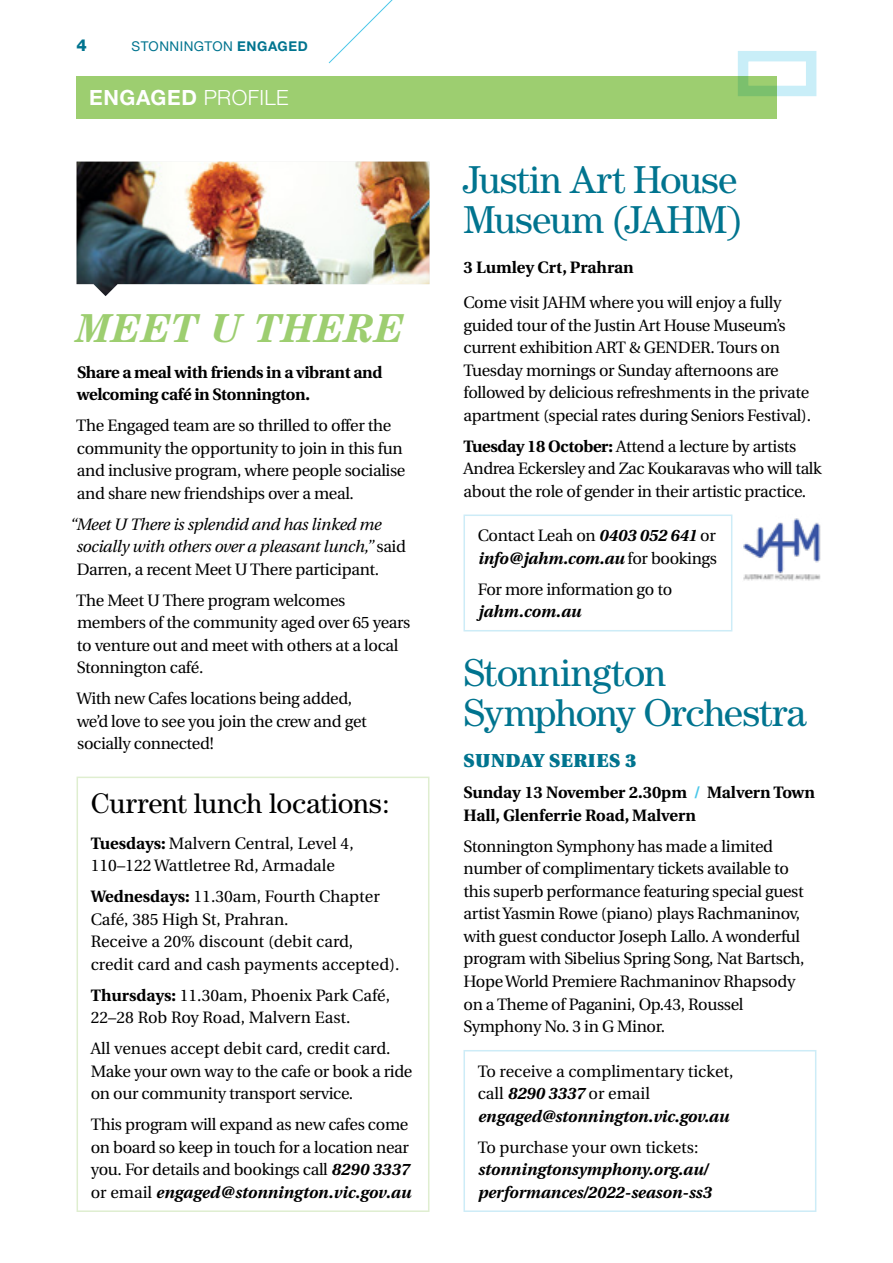
<style>
.page{position:relative;width:893px;height:1263px;background:#fff}
.page>*{position:absolute;margin:0;border:0;box-sizing:border-box;transform-origin:0 0}
.t1{font:italic 700 40.5px "Century";letter-spacing:-.01em;color:#9dce70}
.t2{font:39px/40.5px "Century";letter-spacing:-.02em;color:#00748f}
.t3{font:28.5px "Century";letter-spacing:-.01em;color:#000}
.t4{font:700 21px "Helvetica Neue LT Std";letter-spacing:.03em;color:#fff}
.t5{font:900 18.75px "Utopia";letter-spacing:.03em;color:#00748f}
.t6{font:16.5px/22.5px "Utopia";letter-spacing:-.02em;color:#000}
.t7{font:16.5px/22.5px "Utopia";color:#000}
.t8{font:italic 16.5px/22.5px "Utopia";letter-spacing:-.02em;color:#000}
.t9{font:700 16.5px/22.5px "Utopia";color:#000}
.t10{font:italic 700 16.5px/22.5px "Utopia";color:#000}
.t11{font:700 16.5px/22.5px "Utopia";letter-spacing:-.02em;color:#000}
.t12{font:800 16.5px "Helvetica Neue LT Pro";color:#00748f}
.t13{font:13.5px "Helvetica Neue LT Std";letter-spacing:.03em;color:#00748f}
.s1{font-weight:700}
.s2{font-weight:300}
.s3{font-style:normal}
.s4{font-weight:700;font-style:italic}
.s5{color:#4ac7e9}
</style>
<div class="page">
<svg style="left:328px;top:0;width:65px;height:64px"></svg>
<div style="left:77px;top:77px;width:700px;height:42px;background:#9dce70"></div>
<div style="left:463px;top:1050px;width:353px;height:162px;border:2px solid #cdecf7"></div>
<div style="left:77px;top:777px;width:352px;height:435px;border:2px solid #dfeed0"></div>
<img style="left:77px;top:162px;width:352px;height:134px">
<div style="left:463px;top:514px;width:269px;height:117px;border:2px solid #cdecf7"></div>
<img style="left:743px;top:518px;width:78px;height:63px">
<p class="t12" style="left:77px;top:35px;width:12px">4</p>
<p class="t13" style="left:132px;top:38px;width:178px">STONNINGTON <span class="s1">ENGAGED</span></p>
<p class="t4" style="left:89px;top:85px;width:201px">ENGAGED <span class="s2">PROFILE</span></p>
<h1 class="t1" style="left:76px;top:305px;width:331px">MEET U THERE</h1>
<p class="t11" style="left:77px;top:361px;width:307px">Share a meal with friends in a vibrant and welcoming café in Stonnington.</p>
<p class="t6" style="left:76px;top:414px;width:331px">The Engaged team are so thrilled to offer the community the opportunity to join in this fun and inclusive program, where people socialise and share new friendships over a meal.</p>
<p class="t8" style="left:76px;top:513px;width:331px;text-indent:-6px">“Meet U There is splendid and has linked me socially with others over a pleasant lunch,” <span class="s3">said<br>Darren, a recent Meet U There participant.</span></p>
<p class="t6" style="left:76px;top:589px;width:336px">The Meet U There program welcomes members of the community aged over 65 years to venture out and meet with others at a local Stonnington café.</p>
<p class="t6" style="left:76px;top:688px;width:292px">With new Cafes locations being added, we’d love to see you join the crew and get socially connected!</p>
<h3 class="t3" style="left:91px;top:787px;width:301px">Current lunch locations:</h3>
<p class="t7" style="left:91px;top:832px;width:264px"><span class="s1">Tuesdays:</span> Malvern Central, Level 4,<br>110–122 Wattletree Rd, Armadale</p>
<p class="t7" style="left:91px;top:885px;width:310px"><span class="s1">Wednesdays:</span> 11.30am, Fourth Chapter Café, 385 High St, Prahran.<br>Receive a 20% discount (debit card, credit card and cash payments accepted).</p>
<p class="t7" style="left:91px;top:984px;width:301px"><span class="s1">Thursdays:</span> 11.30am, Phoenix Park Café,<br>22–28 Rob Roy Road, Malvern East.</p>
<p class="t6" style="left:91px;top:1038px;width:323px">All venues accept debit card, credit card.<br>Make your own way to the cafe or book a ride on our community transport service.</p>
<p class="t6" style="left:91px;top:1114px;width:322px">This program will expand as new cafes come on board so keep in touch for a location near you. For details and bookings call <span class="s4">8290 3337 </span>or email <span class="s4">engaged@stonnington.vic.gov.au</span></p>
<h2 class="t2" style="left:463px;top:159px;width:280px">Justin Art House<br>Museum (JAHM)</h2>
<p class="t9" style="left:463px;top:256px;width:172px">3 Lumley Crt, Prahran</p>
<p class="t6" style="left:463px;top:292px;width:349px">Come visit JAHM where you will enjoy a fully guided tour of the Justin Art House Museum’s current exhibition ART &amp; GENDER. Tours on Tuesday mornings or Sunday afternoons are followed by delicious refreshments in the private apartment (special rates during Seniors Festival).</p>
<p class="t6" style="left:463px;top:435px;width:360px"><span class="s1">Tuesday 18 October:</span> Attend a lecture by artists<br>Andrea Eckersley and Zac Koukaravas who will talk about the role of gender in their artistic practice.</p>
<p class="t6" style="left:478px;top:525px;width:241px">Contact Leah on <span class="s4">0403 052 641</span> or <span class="s4">info@jahm.com.au</span> for bookings</p>
<p class="t6" style="left:478px;top:578px;width:196px">For more information go to</p>
<p class="t10" style="left:478px;top:600px;width:105px">jahm.com.au</p>
<h2 class="t2" style="left:463px;top:652px;width:344px">Stonnington<br>Symphony Orchestra</h2>
<p class="t5" style="left:463px;top:750px;width:174px">SUNDAY SERIES 3</p>
<p class="t9" style="left:463px;top:782px;width:353px">Sunday 13 November 2.30pm <span class="s5">/</span> Malvern Town<br>Hall, Glenferrie Road, Malvern</p>
<p class="t6" style="left:463px;top:835px;width:343px">Stonnington Symphony has made a limited number of complimentary tickets available to this superb performance featuring special guest artist Yasmin Rowe (piano) plays Rachmaninov, with guest conductor Joseph Lallo. A wonderful program with Sibelius Spring Song, Nat Bartsch, Hope World Premiere Rachmaninov Rhapsody on a Theme of Paganini, Op.43, Roussel Symphony No. 3 in G Minor.</p>
<p class="t7" style="left:478px;top:1060px;width:257px">To receive a complimentary ticket, call <span class="s4">8290 3337</span> or email <span class="s4">engaged@stonnington.vic.gov.au</span></p>
<p class="t7" style="left:478px;top:1136px;width:222px">To purchase your own tickets:</p>
<p class="t10" style="left:478px;top:1158px;width:235px">stonningtonsymphony.org.au/ performances/2022-season-ss3</p>
</div>
